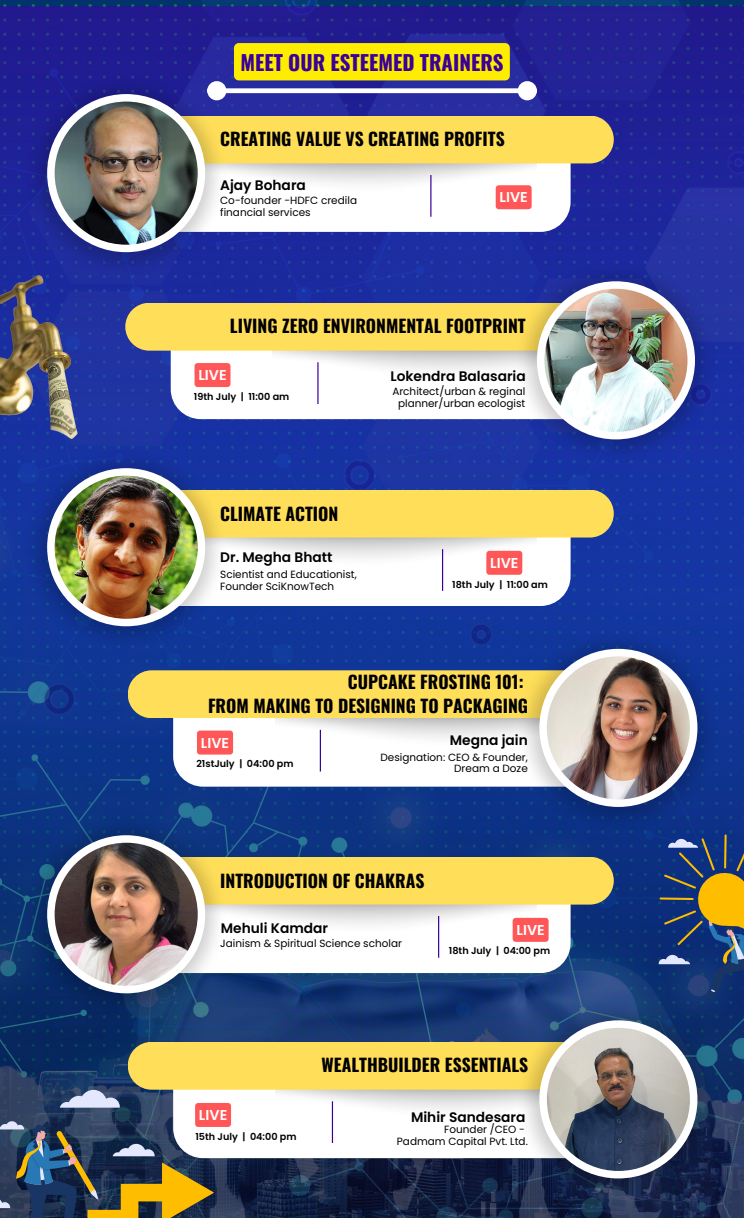
<style>
.page{position:relative;width:744px;height:1218px;background:#fff}
.page>*{position:absolute;margin:0;border:0;box-sizing:border-box;transform-origin:0 0}
.t1{font:700 20.8px "Oswald";color:#39009a}
.t2{font:700 17.6px/24.6px "Oswald";color:#000;text-align:right}
.t3{font:600 14.28px "Poppins";color:#fff}
.t4{font:600 13.8px "Poppins";color:#000}
.t5{font:10.48px/11.7px "Poppins";color:#000}
.t6{font:600 9.64px "Poppins";color:#000}
</style>
<div class="page">
<img style="left:0;top:7px;width:744px;height:1211px">
<svg style="left:112px;top:129px;width:459px;height:103px"></svg>
<div style="left:112px;top:116px;width:502px;height:47px;background:#ffde59;border-radius:24px"></div>
<img style="left:24px;top:74px;width:202px;height:202px">
<div style="left:47px;top:94px;width:158px;height:158px;background:#fff;border-radius:50%"></div>
<img style="left:55px;top:102px;width:143px;height:143px;border-radius:50%">
<hr style="left:430px;top:175px;width:1px;height:42px;background:#39009a">
<svg style="left:112px;top:503px;width:459px;height:103px"></svg>
<div style="left:112px;top:490px;width:502px;height:47px;background:#ffde59;border-radius:24px"></div>
<img style="left:24px;top:448px;width:202px;height:202px">
<div style="left:47px;top:468px;width:158px;height:158px;background:#fff;border-radius:50%"></div>
<img style="left:55px;top:476px;width:143px;height:143px;border-radius:50%">
<hr style="left:442px;top:549px;width:1px;height:42px;background:#39009a">
<svg style="left:112px;top:870px;width:459px;height:103px"></svg>
<div style="left:112px;top:857px;width:502px;height:47px;background:#ffde59;border-radius:24px"></div>
<hr style="left:438px;top:916px;width:1px;height:41px;background:#39009a">
<img style="left:24px;top:815px;width:202px;height:202px">
<div style="left:47px;top:835px;width:158px;height:158px;background:#fff;border-radius:50%"></div>
<img style="left:55px;top:843px;width:143px;height:143px;border-radius:50%">
<svg style="left:173px;top:683px;width:459px;height:103px"></svg>
<div style="left:128px;top:670px;width:501px;height:48px;background:#ffde59;border-radius:24px"></div>
<img style="left:517px;top:629px;width:201px;height:202px">
<div style="left:539px;top:649px;width:158px;height:158px;background:#fff;border-radius:50%"></div>
<img style="left:547px;top:656px;width:143px;height:143px;border-radius:50%">
<hr style="left:320px;top:730px;width:1px;height:41px;background:#39009a">
<svg style="left:173px;top:1055px;width:459px;height:103px"></svg>
<div style="left:128px;top:1042px;width:501px;height:47px;background:#ffde59;border-radius:24px"></div>
<img style="left:517px;top:1000px;width:201px;height:202px">
<div style="left:539px;top:1020px;width:158px;height:158px;background:#fff;border-radius:50%"></div>
<img style="left:547px;top:1028px;width:143px;height:143px;border-radius:50%">
<hr style="left:332px;top:1101px;width:1px;height:42px;background:#39009a">
<img style="left:0;top:227px;width:95px;height:229px">
<svg style="left:60px;top:1090px;width:60px;height:17px"></svg>
<svg style="left:0;top:1121px;width:214px;height:97px;background:#575e59"></svg>
<svg style="left:659px;top:834px;width:85px;height:163px;background:#445368"></svg>
<div style="left:225px;top:88px;width:294px;height:5px;background:#fff"></div>
<div style="left:210px;top:84px;width:14px;height:14px;background:#fff;border-radius:50%"></div>
<div style="left:207px;top:81px;width:19px;height:19px;border:5px solid #fff;border-radius:50%"></div>
<div style="left:520px;top:84px;width:15px;height:14px;background:#fff;border-radius:50%"></div>
<div style="left:518px;top:81px;width:19px;height:19px;border:5px solid #fff;border-radius:50%"></div>
<div style="left:496px;top:185px;width:36px;height:24px;background:#ff5757;border-radius:3px"></div>
<div style="left:486px;top:551px;width:36px;height:24px;background:#ff5757;border-radius:3px"></div>
<div style="left:513px;top:918px;width:36px;height:24px;background:#ff5757;border-radius:3px"></div>
<div style="left:197px;top:730px;width:36px;height:24px;background:#ff5757;border-radius:3px"></div>
<div style="left:195px;top:1103px;width:36px;height:24px;background:#ff5757;border-radius:3px"></div>
<div style="left:234px;top:43px;width:276px;height:37px;background:#ffed00"></div>
<div style="left:171px;top:316px;width:458px;height:103px;background:#fff;border-radius:30px"></div>
<div style="left:125px;top:303px;width:502px;height:48px;background:#ffde59;border-radius:24px"></div>
<img style="left:514px;top:262px;width:202px;height:201px">
<div style="left:537px;top:281px;width:158px;height:158px;background:#fff;border-radius:50%"></div>
<img style="left:544px;top:289px;width:144px;height:143px;border-radius:50%">
<hr style="left:317px;top:362px;width:2px;height:42px;background:#39009a">
<div style="left:195px;top:363px;width:35px;height:24px;background:#ff5757;border-radius:3px"></div>
<h1 class="t1" style="left:240px;top:46px;width:265px">MEET OUR ESTEEMED TRAINERS</h1>
<h2 class="t2" style="left:220px;top:126px;width:286px">CREATING VALUE VS CREATING PROFITS</h2>
<h3 class="t4" style="left:220px;top:175px;width:87px">Ajay Bohara</h3>
<h3 class="t3" style="left:500px;top:187px;width:30px">LIVE</h3>
<p class="t5" style="left:220px;top:195px;width:138px">Co-founder -HDFC credila financial services</p>
<h2 class="t2" style="left:230px;top:313px;width:297px">LIVING ZERO ENVIRONMENTAL FOOTPRINT</h2>
<h3 class="t4" style="left:390px;top:367px;width:137px">Lokendra Balasaria</h3>
<p class="t5" style="left:392px;top:386px;width:135px;text-align:center">Architect/urban &amp; reginal planner/urban ecologist</p>
<h3 class="t3" style="left:198px;top:365px;width:30px">LIVE</h3>
<p class="t6" style="left:194px;top:390px;width:97px">19th July | 11:00 am</p>
<h2 class="t2" style="left:220px;top:501px;width:120px">CLIMATE ACTION</h2>
<h3 class="t4" style="left:220px;top:547px;width:114px">Dr. Megha Bhatt</h3>
<p class="t5" style="left:220px;top:568px;width:138px">Scientist and Educationist,<br>Founder SciKnowTech</p>
<h3 class="t3" style="left:490px;top:553px;width:30px">LIVE</h3>
<p class="t6" style="left:452px;top:577px;width:97px">18th July | 11:00 am</p>
<h2 class="t2" style="left:208px;top:668px;width:322px">CUPCAKE FROSTING 101:<br>FROM MAKING TO DESIGNING TO PACKAGING</h2>
<h3 class="t4" style="left:450px;top:730px;width:80px">Megna jain</h3>
<h3 class="t3" style="left:201px;top:732px;width:30px">LIVE</h3>
<p class="t6" style="left:196px;top:757px;width:99px">21stJuly | 04:00 pm</p>
<p class="t5" style="left:380px;top:751px;width:149px;text-align:right">Designation: CEO &amp; Founder,<br>Dream a Doze</p>
<h2 class="t2" style="left:220px;top:868px;width:206px">INTRODUCTION OF CHAKRAS</h2>
<h3 class="t4" style="left:221px;top:918px;width:109px">Mehuli Kamdar</h3>
<p class="t5" style="left:220px;top:937px;width:183px">Jainism &amp; Spiritual Science scholar</p>
<h3 class="t3" style="left:517px;top:920px;width:30px">LIVE</h3>
<p class="t6" style="left:449px;top:943px;width:103px">18th July | 04:00 pm</p>
<h3 class="t3" style="left:199px;top:1105px;width:30px">LIVE</h3>
<p class="t6" style="left:195px;top:1130px;width:103px">15th July | 04:00 pm</p>
<h2 class="t2" style="left:322px;top:1052px;width:208px">WEALTHBUILDER ESSENTIALS</h2>
<h3 class="t4" style="left:411px;top:1107px;width:116px">Mihir Sandesara</h3>
<p class="t5" style="left:397px;top:1123px;width:132px;text-align:right">Founder /CEO -<br>Padmam Capital Pvt. Ltd.</p>
</div>
